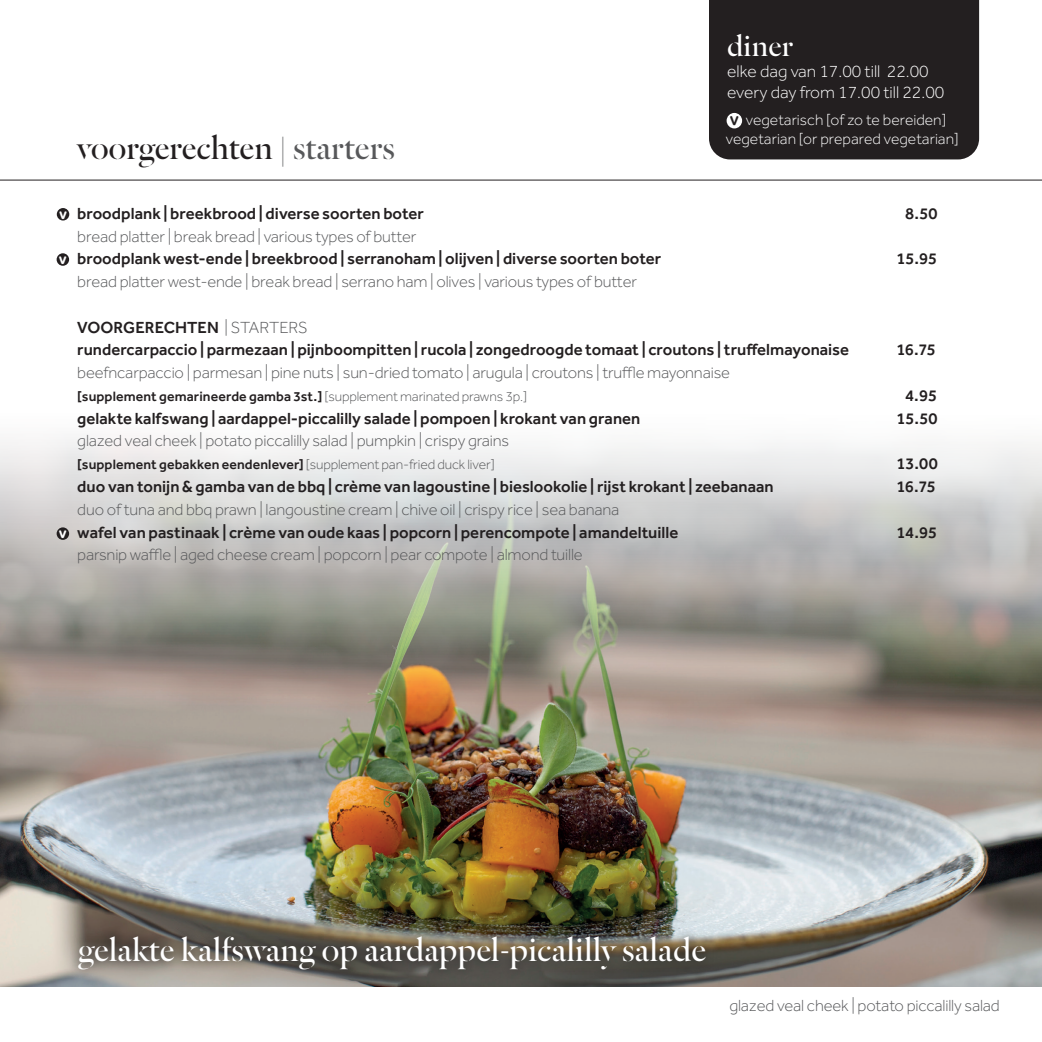
<style>
.page{position:relative;width:1042px;height:1042px;background:#fff}
.page>*{position:absolute;margin:0;border:0;box-sizing:border-box;transform-origin:0 0}
.t1{font:35px "Dala Floda";color:#fff}
.t2{font:35px "Dala Floda";color:#231f20}
.t3{font:31.5px "Dala Floda";color:#fff}
.t4{font:300 17.5px "Effra";color:#fff}
.t5{font:500 16.62px "Effra";color:#231f20}
.t6{font:300 16.62px "Effra";letter-spacing:-.01em;color:#57585a}
.t7{font:300 15.75px "Effra";color:#fff}
.t8{font:500 14px "Effra";letter-spacing:.01em;color:#231f20}
.t9{font:800 11.03px "Houschka Rounded";color:#fff}
.s1{color:#57585a}
.s2{font-family:"Arial Rounded MT Bold";font-weight:400;font-size:16.8px;color:#231f20}
.s3{font-weight:300;color:#57585a}
</style>
<div class="page">
<img style="left:0;top:708px;width:1042px;height:279px">
<svg style="left:0;top:439px;width:1042px;height:269px;background:#b5b2ab"></svg>
<hr style="left:0;top:180px;width:1042px;height:1px;background:#231f20">
<div style="left:68px;top:926px;width:647px;height:54px;background:#231f20;opacity:.85"></div>
<div style="left:709px;top:0;width:270px;height:159px;background:#231f20"></div>
<div style="left:726px;top:113px;width:16px;height:15px;background:#fff;border-radius:50%"></div>
<div style="left:57px;top:208px;width:12px;height:12px;background:#231f20;border-radius:50%"></div>
<div style="left:57px;top:253px;width:12px;height:13px;background:#231f20;border-radius:50%"></div>
<div style="left:57px;top:527px;width:12px;height:13px;background:#231f20;border-radius:50%"></div>
<p class="t2" style="left:77px;top:125px;width:319px">voorgerechten <span class="s1">| starters</span></p>
<p class="t3" style="left:727px;top:25px;width:67px">diner</p>
<p class="t4" style="left:727px;top:61px;width:203px">elke dag van 17.00 till 22.00</p>
<p class="t4" style="left:727px;top:82px;width:219px">every day from 17.00 till 22.00</p>
<p class="t7" style="left:730px;top:111px;width:218px"><span class="s2">v</span> vegetarisch [of zo te bereiden]</p>
<p class="t7" style="left:726px;top:130px;width:234px">vegetarian [or prepared vegetarian]</p>
<p class="t9" style="left:59px;top:208px;width:9px">V</p>
<p class="t9" style="left:59px;top:253px;width:9px">V</p>
<p class="t9" style="left:59px;top:527px;width:9px">V</p>
<p class="t5" style="left:77px;top:203px;width:348px">broodplank | breekbrood | diverse soorten boter</p>
<p class="t5" style="left:905px;top:203px;width:34px">8.50</p>
<p class="t6" style="left:77px;top:227px;width:341px">bread platter | break bread | various types of butter</p>
<p class="t5" style="left:77px;top:249px;width:585px">broodplank west-ende | breekbrood | serranoham | olijven | diverse soorten boter</p>
<p class="t5" style="left:896px;top:249px;width:42px">15.95</p>
<p class="t6" style="left:77px;top:272px;width:561px">bread platter west-ende | break bread | serrano ham | olives | various types of butter</p>
<p class="t5" style="left:77px;top:317px;width:232px">VOORGERECHTEN <span class="s3">| STARTERS</span></p>
<p class="t5" style="left:77px;top:340px;width:773px">rundercarpaccio | parmezaan | pijnboompitten | rucola | zongedroogde tomaat | croutons | truffelmayonaise</p>
<p class="t5" style="left:896px;top:340px;width:41px">16.75</p>
<p class="t6" style="left:77px;top:363px;width:654px">beefncarpaccio | parmesan | pine nuts | sun-dried tomato | arugula | croutons | truffle mayonnaise</p>
<p class="t8" style="left:77px;top:388px;width:451px">[supplement gemarineerde gamba 3st.] <span class="s3">[supplement marinated prawns 3p.]</span></p>
<p class="t5" style="left:905px;top:385px;width:34px">4.95</p>
<p class="t5" style="left:77px;top:408px;width:564px">gelakte kalfswang | aardappel-piccalilly salade | pompoen | krokant van granen</p>
<p class="t5" style="left:896px;top:408px;width:43px">15.50</p>
<p class="t6" style="left:77px;top:431px;width:433px">glazed veal cheek | potato piccalilly salad | pumpkin | crispy grains</p>
<p class="t8" style="left:77px;top:456px;width:419px">[supplement gebakken eendenlever] <span class="s3">[supplement pan-fried duck liver]</span></p>
<p class="t5" style="left:896px;top:454px;width:43px">13.00</p>
<p class="t5" style="left:77px;top:476px;width:698px">duo van tonijn &amp; gamba van de bbq | crème van lagoustine | bieslookolie | rijst krokant | zeebanaan</p>
<p class="t5" style="left:896px;top:476px;width:41px">16.75</p>
<p class="t6" style="left:77px;top:500px;width:543px">duo of tuna and bbq prawn | langoustine cream | chive oil | crispy rice | sea banana</p>
<p class="t5" style="left:77px;top:522px;width:602px">wafel van pastinaak | crème van oude kaas | popcorn | perencompote | amandeltuille</p>
<p class="t5" style="left:896px;top:522px;width:42px">14.95</p>
<p class="t6" style="left:77px;top:545px;width:507px">parsnip waffle | aged cheese cream | popcorn | pear compote | almond tuille</p>
<p class="t1" style="left:78px;top:927px;width:629px">gelakte kalfswang op aardappel-picalilly salade</p>
<p class="t6" style="left:729px;top:996px;width:272px">glazed veal cheek | potato piccalilly salad</p>
</div>
